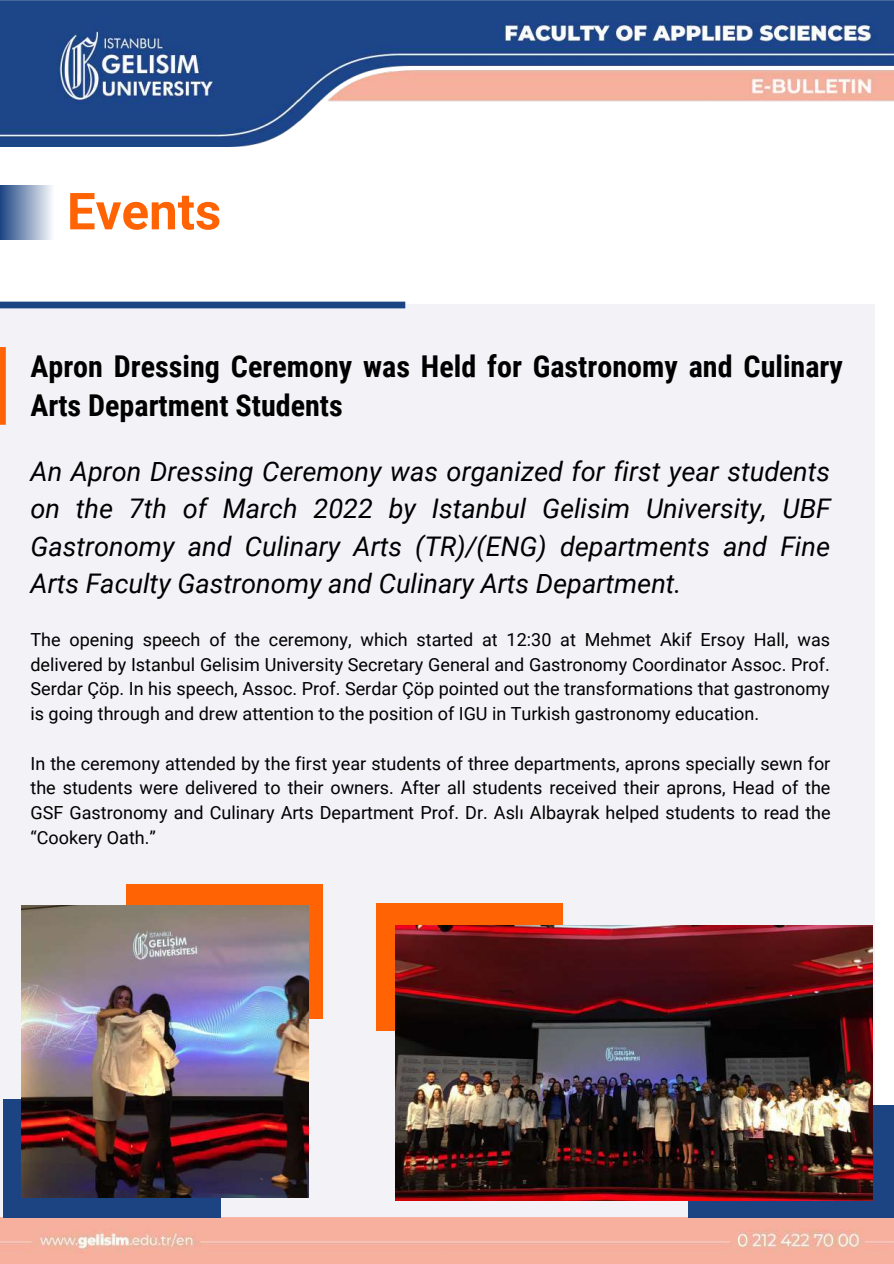
<style>
.page{position:relative;width:894px;height:1264px;background:#fff}
.page>*{position:absolute;margin:0;border:0;box-sizing:border-box;transform-origin:0 0}
.t1{font:700 51px "Roboto";color:#ff6303}
.t2{font:700 30px/38.2px "Roboto Condensed";color:#000}
.t3{font:italic 27px/37.2px "Roboto";color:#000;text-align:justify}
.t4{font:18px/24.8px "Roboto";color:#000;text-align:justify}
</style>
<div class="page">
<div style="left:0;top:304px;width:874px;height:937px;background:#f2f2f7"></div>
<svg style="left:0;top:301px;width:405px;height:7px;background:#30548d"></svg>
<svg style="left:0;top:347px;width:6px;height:78px"></svg>
<div style="left:0;top:185px;width:54px;height:55px;background:linear-gradient(to right,#1d4583,#f7f8fb)"></div>
<img style="left:0;top:0;width:893px;height:146px">
<img style="left:0;top:1217px;width:893px;height:46px">
<div style="left:126px;top:884px;width:197px;height:134px;background:#ff6303"></div>
<div style="left:3px;top:1099px;width:217px;height:119px;background:#1c4482"></div>
<img style="left:22px;top:905px;width:286px;height:292px">
<div style="left:376px;top:903px;width:187px;height:128px;background:#ff6303"></div>
<div style="left:688px;top:1105px;width:205px;height:113px;background:#1c4482"></div>
<img style="left:395px;top:925px;width:476px;height:274px">
<h1 class="t1" style="left:67px;top:182px;width:156px">Events</h1>
<h2 class="t2" style="left:30px;top:348px;width:813px">Apron Dressing Ceremony was Held for Gastronomy and Culinary<br>Arts Department Students</h2>
<p class="t3" style="left:30px;top:453px;width:801px">An Apron Dressing Ceremony was organized for first year students on the 7th of March 2022 by Istanbul Gelisim University, UBF Gastronomy and Culinary Arts (TR)/(ENG) departments and Fine Arts Faculty Gastronomy and Culinary Arts Department.</p>
<p class="t4" style="left:30px;top:627px;width:800px">The opening speech of the ceremony, which started at 12:30 at Mehmet Akif Ersoy Hall, was delivered by Istanbul Gelisim University Secretary General and Gastronomy Coordinator Assoc. Prof.<br>Serdar Çöp. In his speech, Assoc. Prof. Serdar Çöp pointed out the transformations that gastronomy is going through and drew attention to the position of IGU in Turkish gastronomy education.</p>
<p class="t4" style="left:30px;top:751px;width:801px">In the ceremony attended by the first year students of three departments, aprons specially sewn for the students were delivered to their owners. After all students received their aprons, Head of the GSF Gastronomy and Culinary Arts Department Prof. Dr. Aslı Albayrak helped students to read the “Cookery Oath.”</p>
</div>
